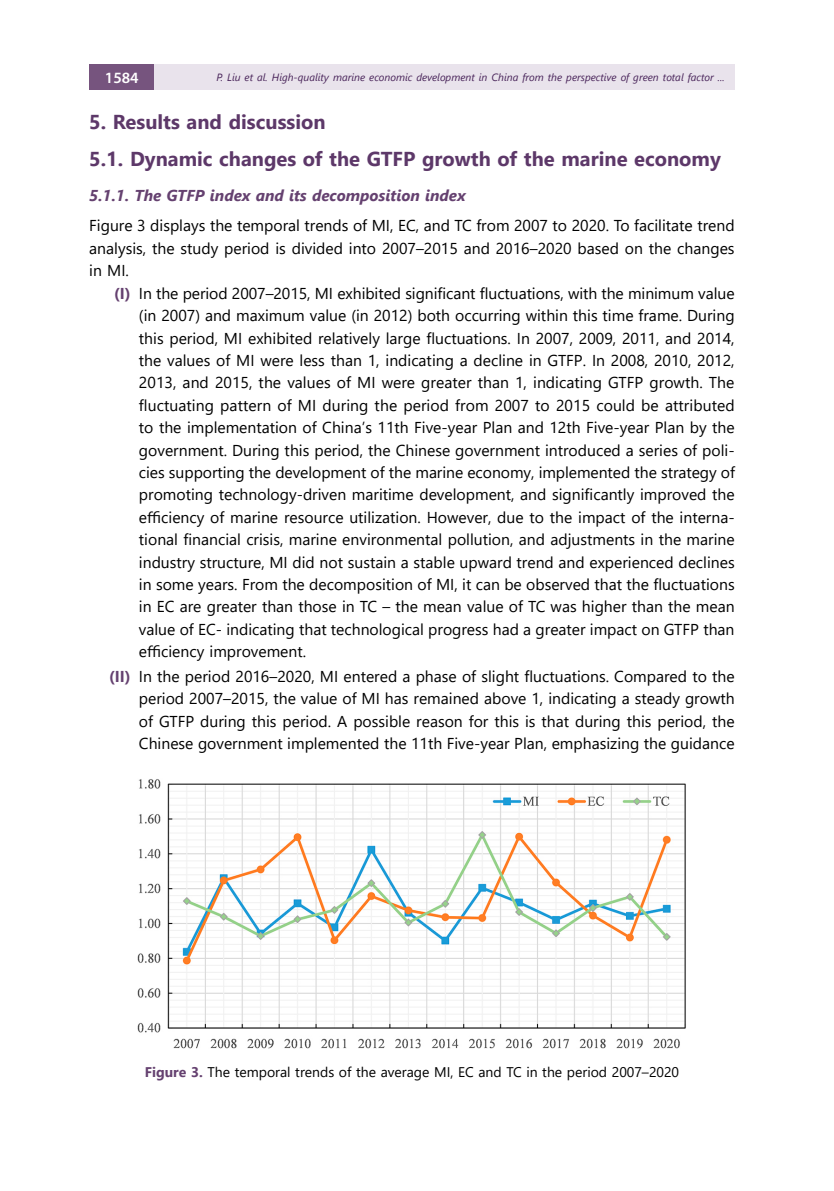
<style>
.page{position:relative;width:834px;height:1191px;background:#fff}
.page>*{position:absolute;margin:0;border:0;box-sizing:border-box;transform-origin:0 0}
.t1{font:700 20.12px/37.6px "Segoe UI";color:#5d3869}
.t2{font:15.75px/22.4px "Segoe UI";color:#000;text-align:justify}
.t3{font:italic 700 15.75px "Segoe UI";color:#654170}
.t4{font:600 15.75px "Myriad Pro";color:#fff}
.t5{font:14px "Segoe UI";color:#000}
.t6{font:italic 10.5px "Segoe UI";color:#482359}
.s1{font-weight:700;color:#654170}
</style>
<div class="page">
<div style="left:89px;top:64px;width:65px;height:26px;background:#76547e"></div>
<div style="left:154px;top:64px;width:580px;height:26px;background:#e9e3ec"></div>
<img style="left:138px;top:779px;width:548px;height:269px">
<p class="t4" style="left:105px;top:67px;width:35px">1584</p>
<p class="t6" style="left:216px;top:67px;width:510px">P. Liu et al. High-quality marine economic development in China from the perspective of green total factor ...</p>
<p class="t1" style="left:89px;top:101px;width:633px">5. Results and discussion<br>5.1. Dynamic changes of the GTFP growth of the marine economy</p>
<p class="t3" style="left:89px;top:180px;width:378px">5.1.1. The GTFP index and its decomposition index</p>
<p class="t2" style="left:89px;top:212px;width:646px">Figure 3 displays the temporal trends of MI, EC, and TC from 2007 to 2020. To facilitate trend analysis, the study period is divided into 2007–2015 and 2016–2020 based on the changes in MI.</p>
<p class="t2" style="left:139px;top:280px;width:597px;text-indent:-25px"><span class="s1">(I)</span> In the period 2007–2015, MI exhibited significant fluctuations, with the minimum value (in 2007) and maximum value (in 2012) both occurring within this time frame. During this period, MI exhibited relatively large fluctuations. In 2007, 2009, 2011, and 2014, the values of MI were less than 1, indicating a decline in GTFP. In 2008, 2010, 2012, 2013, and 2015, the values of MI were greater than 1, indicating GTFP growth. The fluctuating pattern of MI during the period from 2007 to 2015 could be attributed to the implementation of China’s 11th Five-year Plan and 12th Five-year Plan by the government. During this period, the Chinese government introduced a series of poli&shy;cies supporting the development of the marine economy, implemented the strategy of promoting technology-driven maritime development, and significantly improved the efficiency of marine resource utilization. However, due to the impact of the interna&shy;tional financial crisis, marine environmental pollution, and adjustments in the marine industry structure, MI did not sustain a stable upward trend and experienced declines in some years. From the decomposition of MI, it can be observed that the fluctuations in EC are greater than those in TC – the mean value of TC was higher than the mean value of EC- indicating that technological progress had a greater impact on GTFP than efficiency improvement.</p>
<p class="t2" style="left:139px;top:664px;width:597px;text-indent:-30px"><span class="s1">(II)</span> In the period 2016–2020, MI entered a phase of slight fluctuations. Compared to the period 2007–2015, the value of MI has remained above 1, indicating a steady growth of GTFP during this period. A possible reason for this is that during this period, the Chinese government implemented the 11th Five-year Plan, emphasizing the guidance</p>
<p class="t5" style="left:145px;top:1059px;width:535px"><span class="s1">Figure 3.</span> The temporal trends of the average MI, EC and TC in the period 2007–2020</p>
</div>
